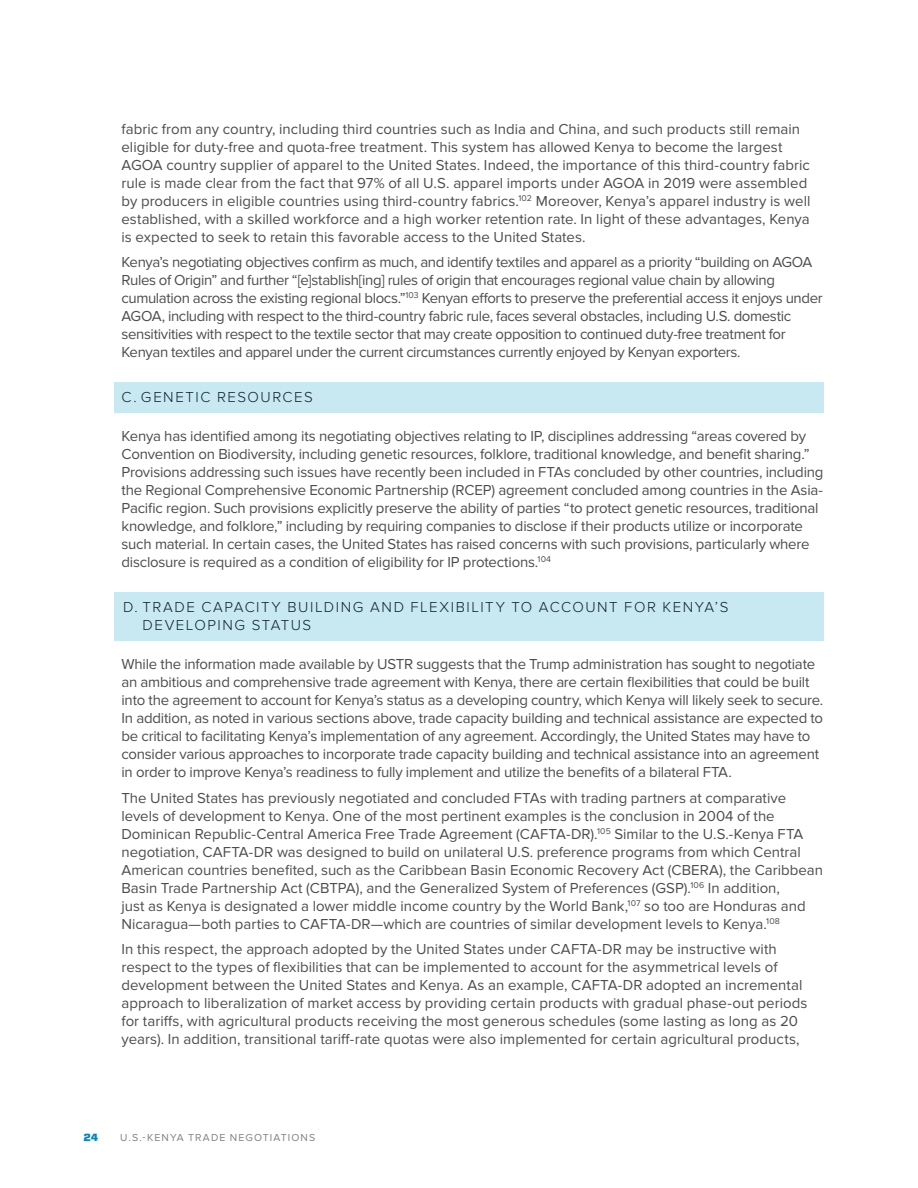
<style>
.page{position:relative;width:918px;height:1188px;background:#fff}
.page>*{position:absolute;margin:0;border:0;box-sizing:border-box;transform-origin:0 0}
.t1{font:15px/18px "Proxima Nova";letter-spacing:-.01em;color:#4d4d4f}
.t2{font:300 15px/18px "Proxima Nova";letter-spacing:.105em;color:#10212a}
.t3{font:10.5px "Proxima Nova";letter-spacing:.105em;color:#808285}
.t4{font:900 10.5px "Forza";color:#0687b9}
</style>
<div class="page">
<div style="left:114px;top:382px;width:710px;height:31px;background:#c8e9f1"></div>
<div style="left:114px;top:592px;width:710px;height:49px;background:#c8e9f1"></div>
<p class="t1" style="left:121px;top:120px;width:690px">fabric from any country, including third countries such as India and China, and such products still remain eligible for duty-free and quota-free treatment. This system has allowed Kenya to become the largest AGOA country supplier of apparel to the United States. Indeed, the importance of this third-country fabric rule is made clear from the fact that 97% of all U.S. apparel imports under AGOA in 2019 were assembled by producers in eligible countries using third-country fabrics.<sup>102</sup> Moreover, Kenya’s apparel industry is well established, with a skilled workforce and a high worker retention rate. In light of these advantages, Kenya is expected to seek to retain this favorable access to the United States.</p>
<p class="t1" style="left:121px;top:253px;width:703px">Kenya’s negotiating objectives confirm as much, and identify textiles and apparel as a priority “building on AGOA Rules of Origin” and further “[e]stablish[ing] rules of origin that encourages regional value chain by allowing cumulation across the existing regional blocs.”<sup>103</sup> Kenyan efforts to preserve the preferential access it enjoys under AGOA, including with respect to the third-country fabric rule, faces several obstacles, including U.S. domestic sensitivities with respect to the textile sector that may create opposition to continued duty-free treatment for Kenyan textiles and apparel under the current circumstances currently enjoyed by Kenyan exporters.</p>
<p class="t2" style="left:121px;top:388px;width:193px">C. GENETIC RESOURCES</p>
<p class="t1" style="left:121px;top:427px;width:704px">Kenya has identified among its negotiating objectives relating to IP, disciplines addressing “areas covered by Convention on Biodiversity, including genetic resources, folklore, traditional knowledge, and benefit sharing.” Provisions addressing such issues have recently been included in FTAs concluded by other countries, including the Regional Comprehensive Economic Partnership (RCEP) agreement concluded among countries in the Asia-Pacific region. Such provisions explicitly preserve the ability of parties “to protect genetic resources, traditional knowledge, and folklore,” including by requiring companies to disclose if their products utilize or incorporate such material. In certain cases, the United States has raised concerns with such provisions, particularly where disclosure is required as a condition of eligibility for IP protections.<sup>104</sup></p>
<p class="t2" style="left:142px;top:598px;width:587px;text-indent:-20px">D. TRADE CAPACITY BUILDING AND FLEXIBILITY TO ACCOUNT FOR KENYA’S<br>DEVELOPING STATUS</p>
<p class="t1" style="left:122px;top:655px;width:703px">While the information made available by USTR suggests that the Trump administration has sought to negotiate an ambitious and comprehensive trade agreement with Kenya, there are certain flexibilities that could be built into the agreement to account for Kenya’s status as a developing country, which Kenya will likely seek to secure.<br>In addition, as noted in various sections above, trade capacity building and technical assistance are expected to be critical to facilitating Kenya’s implementation of any agreement. Accordingly, the United States may have to consider various approaches to incorporate trade capacity building and technical assistance into an agreement in order to improve Kenya’s readiness to fully implement and utilize the benefits of a bilateral FTA.</p>
<p class="t1" style="left:121px;top:789px;width:703px">The United States has previously negotiated and concluded FTAs with trading partners at comparative levels of development to Kenya. One of the most pertinent examples is the conclusion in 2004 of the Dominican Republic-Central America Free Trade Agreement (CAFTA-DR).<sup>105</sup> Similar to the U.S.-Kenya FTA negotiation, CAFTA-DR was designed to build on unilateral U.S. preference programs from which Central American countries benefited, such as the Caribbean Basin Economic Recovery Act (CBERA), the Caribbean Basin Trade Partnership Act (CBTPA), and the Generalized System of Preferences (GSP).<sup>106</sup> In addition,<br>just as Kenya is designated a lower middle income country by the World Bank,<sup>107</sup> so too are Honduras and Nicaragua—both parties to CAFTA-DR—which are countries of similar development levels to Kenya.<sup>108</sup></p>
<p class="t1" style="left:122px;top:940px;width:687px">In this respect, the approach adopted by the United States under CAFTA-DR may be instructive with respect to the types of flexibilities that can be implemented to account for the asymmetrical levels of development between the United States and Kenya. As an example, CAFTA-DR adopted an incremental approach to liberalization of market access by providing certain products with gradual phase-out periods for tariffs, with agricultural products receiving the most generous schedules (some lasting as long as 20 years). In addition, transitional tariff-rate quotas were also implemented for certain agricultural products,</p>
<p class="t4" style="left:84px;top:1130px;width:16px">24</p>
<p class="t3" style="left:120px;top:1131px;width:196px">U.S.-KENYA TRADE NEGOTIATIONS</p>
</div>
